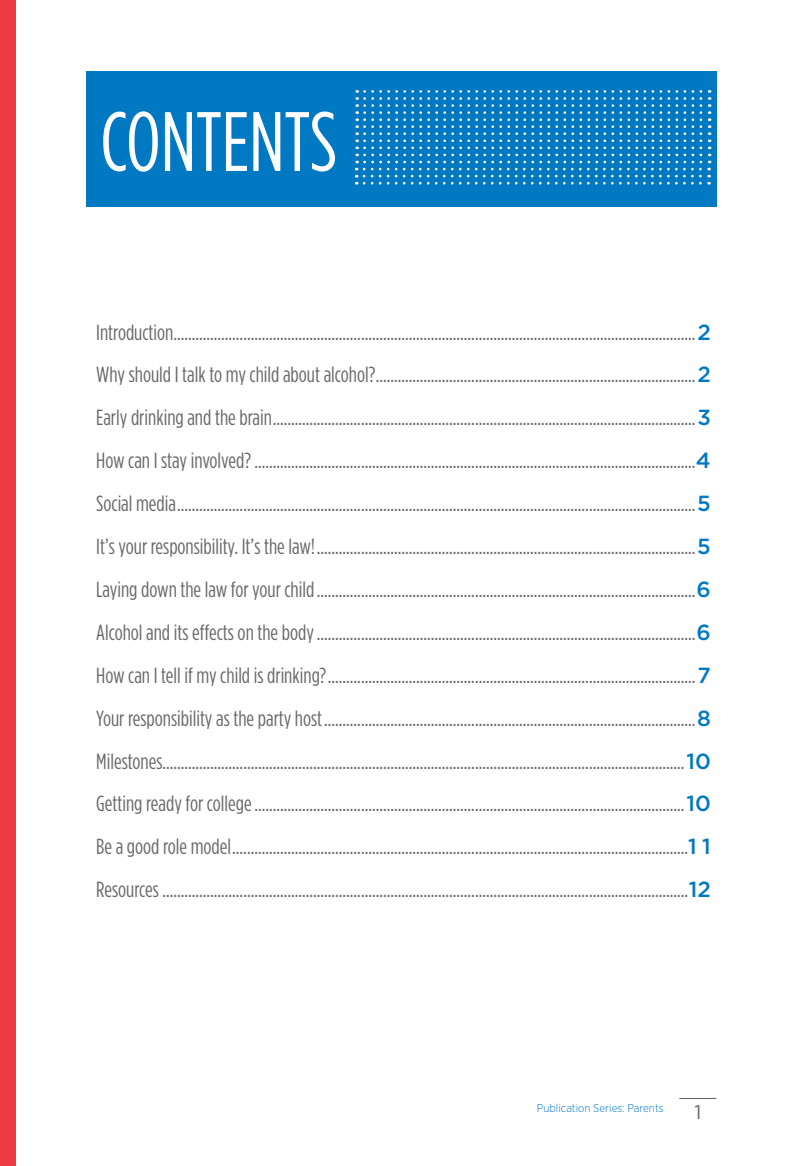
<style>
.page{position:relative;width:788px;height:1166px;background:#fff}
.page>*{position:absolute;margin:0;border:0;box-sizing:border-box;transform-origin:0 0}
.t1{font:84px "Gotham Condensed";color:#fff}
.t2{font:21.88px/42.9px "Gotham Condensed";color:#69696c;text-align:justify}
.t3{font:19.6px "Gotham";color:#69696c}
.t4{font:300 11.38px "Gotham Narrow";color:#0079c2}
.s1{font-family:"Gotham";font-weight:500;color:#0079c2}
</style>
<div class="page">
<hr style="left:679px;top:1097px;width:37px;height:2px;background:#69696c">
<div style="left:0;top:0;width:16px;height:1166px;background:#ee3a41"></div>
<div style="left:87px;top:71px;width:630px;height:135px;background:#0079c2"></div>
<svg style="left:356px;top:90px;width:2px;height:94px"></svg>
<svg style="left:364px;top:90px;width:346px;height:94px"></svg>
<h1 class="t1" style="left:100px;top:94px;width:238px">CONTENTS</h1>
<p class="t2" style="left:96px;top:310px;width:616px">Introduction..............................................................................................................................................<span class="s1">2<br></span>Why should I talk to my child about alcohol?.......................................................................................<span class="s1">2<br></span>Early drinking and the brain...................................................................................................................<span class="s1">3<br></span>How can I stay involved?........................................................................................................................<span class="s1">4<br></span>Social media.............................................................................................................................................<span class="s1">5<br></span>It’s your responsibility. It’s the law!.......................................................................................................<span class="s1">5<br></span>Laying down the law for your child.......................................................................................................<span class="s1">6<br></span>Alcohol and its effects on the body.......................................................................................................<span class="s1">6<br></span>How can I tell if my child is drinking?....................................................................................................<span class="s1">7<br></span>Your responsibility as the party host.....................................................................................................<span class="s1">8<br></span>Milestones..............................................................................................................................................<span class="s1">10<br></span>Getting ready for college.....................................................................................................................<span class="s1">10<br></span>Be a good role model............................................................................................................................<span class="s1">1 1<br></span>Resources ...............................................................................................................................................<span class="s1">12</span></p>
<p class="t4" style="left:537px;top:1101px;width:128px">Publication Series: Parents</p>
<p class="t3" style="left:694px;top:1100px;width:9px">1</p>
</div>
